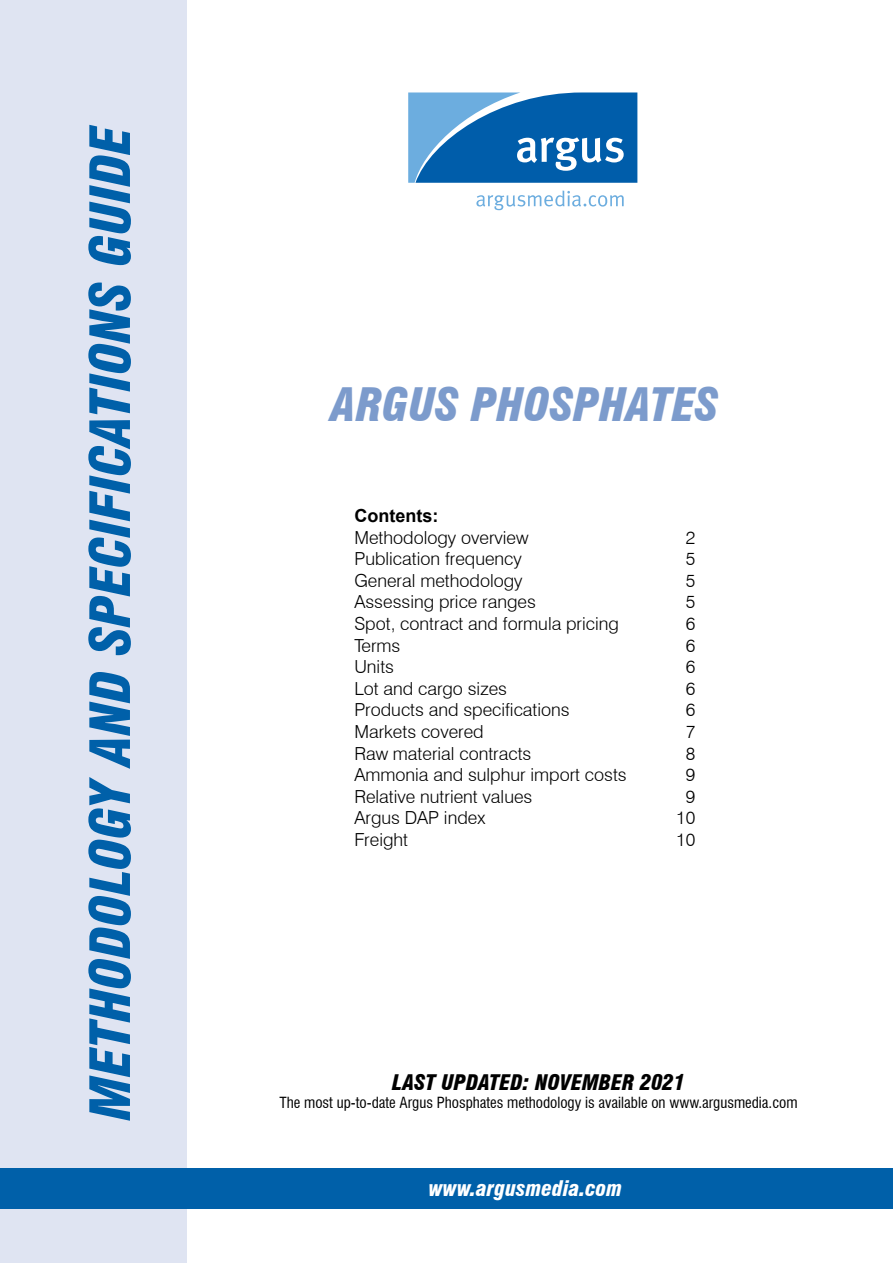
<style>
.page{position:relative;width:893px;height:1263px;background:#fff}
.page>*{position:absolute;margin:0;border:0;box-sizing:border-box;transform-origin:0 0}
.t1{font:italic 900 condensed 54px "Swiss 721 BT";color:#0060a9}
.t2{font:italic 900 condensed 45px "Swiss 721 BT";color:#7c9bcc}
.t3{font:italic 900 condensed 21px "Swiss 721 BT";color:#000}
.t4{font:italic 900 condensed 21px "Swiss 721 BT";color:#fff}
.t5{font:300 18px "Swiss 721 BT";color:#000}
.t6{font:700 18px "Arial";color:#000}
.t7{font:condensed 15px "Swiss 721 BT";color:#000}
</style>
<div class="page">
<div style="left:0;top:0;width:186px;height:1263px;background:#dfe4f2"></div>
<div style="left:0;top:1168px;width:893px;height:41px;background:#0060a9"></div>
<svg style="left:408px;top:92px;width:229px;height:91px;background:#317ebd"></svg>
<svg style="left:476px;top:191px;width:148px;height:19px"></svg>
<h1 class="t1" style="left:78px;top:1120px;width:997px;rotate:-90deg">METHODOLOGY AND SPECIFICATIONS GUIDE</h1>
<h2 class="t2" style="left:331px;top:378px;width:389px">ARG US PHOSPHATES</h2>
<p class="t6" style="left:354px;top:503px;width:85px">Contents:</p>
<p class="t5" style="left:354px;top:526px;width:176px">Methodology overview</p>
<p class="t5" style="left:686px;top:526px;width:11px">2</p>
<p class="t5" style="left:354px;top:548px;width:169px">Publication frequency</p>
<p class="t5" style="left:686px;top:548px;width:11px">5</p>
<p class="t5" style="left:354px;top:569px;width:170px">General methodology</p>
<p class="t5" style="left:686px;top:569px;width:11px">5</p>
<p class="t5" style="left:354px;top:591px;width:183px">Assessing price ranges</p>
<p class="t5" style="left:686px;top:591px;width:11px">5</p>
<p class="t5" style="left:354px;top:613px;width:266px">Spot, contract and formula pricing</p>
<p class="t5" style="left:686px;top:613px;width:11px">6</p>
<p class="t5" style="left:354px;top:634px;width:48px">Terms</p>
<p class="t5" style="left:686px;top:634px;width:11px">6</p>
<p class="t5" style="left:354px;top:656px;width:41px">Units</p>
<p class="t5" style="left:686px;top:656px;width:11px">6</p>
<p class="t5" style="left:354px;top:677px;width:154px">Lot and cargo sizes</p>
<p class="t5" style="left:686px;top:677px;width:11px">6</p>
<p class="t5" style="left:354px;top:699px;width:217px">Products and specifications</p>
<p class="t5" style="left:686px;top:699px;width:11px">6</p>
<p class="t5" style="left:354px;top:721px;width:131px">Markets covered</p>
<p class="t5" style="left:686px;top:721px;width:11px">7</p>
<p class="t5" style="left:354px;top:742px;width:179px">Raw material contracts</p>
<p class="t5" style="left:686px;top:742px;width:11px">8</p>
<p class="t5" style="left:354px;top:764px;width:274px">Ammonia and sulphur import costs</p>
<p class="t5" style="left:686px;top:764px;width:11px">9</p>
<p class="t5" style="left:354px;top:785px;width:180px">Relative nutrient values</p>
<p class="t5" style="left:686px;top:785px;width:11px">9</p>
<p class="t5" style="left:354px;top:807px;width:133px">Argus DAP index</p>
<p class="t5" style="left:676px;top:807px;width:21px">10</p>
<p class="t5" style="left:354px;top:829px;width:55px">Freight</p>
<p class="t5" style="left:676px;top:829px;width:21px">10</p>
<p class="t3" style="left:392px;top:1070px;width:294px">LAST UPDATED: NOVEMBER 2021</p>
<p class="t7" style="left:279px;top:1094px;width:520px">The most up-to-date Argus Phosphates methodology is available on www.argusmedia.com</p>
<p class="t4" style="left:429px;top:1176px;width:195px">WWW.ARGUSMEDIA.COM</p>
</div>
